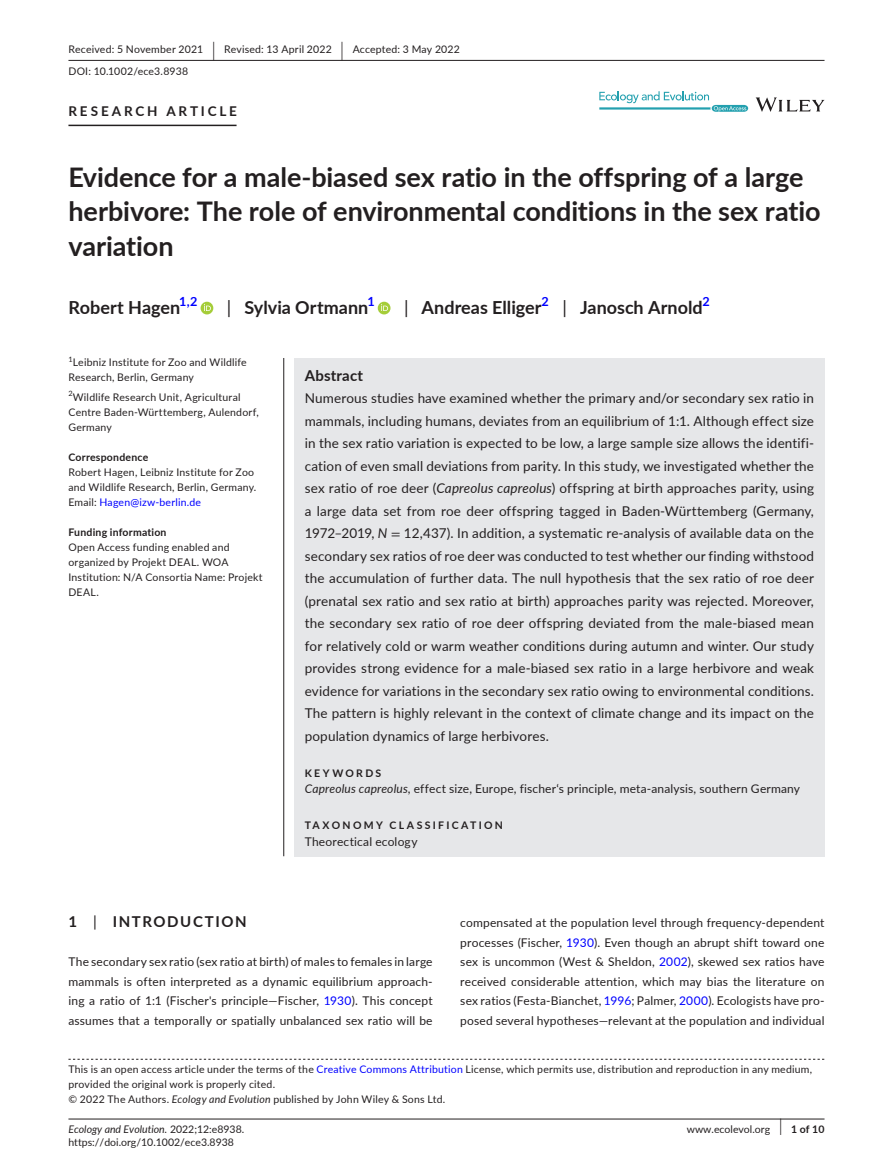
<style>
.page{position:relative;width:893px;height:1174px;background:#fff}
.page>*{position:absolute;margin:0;border:0;box-sizing:border-box;transform-origin:0 0}
.t1{font:700 27px/34.5px "Lato";letter-spacing:-.005em;color:#231f20}
.t2{font:700 18px "Lato";color:#231f20}
.t3{font:700 15px "Lato";letter-spacing:.1em;color:#231f20}
.t4{font:700 15px "Lato";letter-spacing:.015em;color:#231f20}
.t5{font:13.5px/22.5px "Lato";letter-spacing:.01em;color:#231f20;text-align:justify}
.t6{font:700 13.5px "Lato";letter-spacing:.21em;color:#231f20}
.t7{font:700 12.6px "Lato";color:#00f}
.t8{font:12px/19.5px "Lato";letter-spacing:.015em;color:#231f20;text-align:justify}
.t9{font:10.5px/15px "Lato";letter-spacing:.02em;color:#231f20}
.t10{font:10.5px "Lato";color:#231f20}
.t11{font:700 10.5px "Lato";letter-spacing:.02em;color:#231f20}
.t12{font:italic 10.5px "Lato";color:#231f20}
.t13{font:700 10.5px "Lato";letter-spacing:.22em;color:#231f20}
.t14{font:7.35px "Lato";color:#231f20}
.s1{font-size:19.65px}
.s2{font-weight:400}
.s3{color:#00f}
.s4{font-style:italic}
.s5{font-family:"STIX"}
.s6{font-style:normal}
.s7{font-weight:400;font-size:17.4px}
</style>
<div class="page">
<hr style="left:68px;top:1118px;width:756px;height:1px;background:#231f20">
<svg style="left:756px;top:97px;width:68px;height:15px"></svg>
<svg style="left:599px;top:91px;width:149px;height:21px"></svg>
<hr style="left:68px;top:60px;width:756px;height:1px;background:#231f20">
<hr style="left:68px;top:125px;width:169px;height:1px;background:#231f20">
<div style="left:201px;top:302px;width:12px;height:12px;background:#a5cd39;border-radius:50%"></div>
<svg style="left:204px;top:304px;width:7px;height:7px"></svg>
<div style="left:378px;top:302px;width:12px;height:12px;background:#a5cd39;border-radius:50%"></div>
<svg style="left:381px;top:304px;width:7px;height:7px"></svg>
<svg style="left:68px;top:1058px;width:756px;height:1px"></svg>
<div style="left:294px;top:358px;width:530px;height:498px;background:#e6e7e9"></div>
<hr style="left:283px;top:358px;width:1px;height:498px;background:#231f20">
<p class="t9" style="left:68px;top:38px;width:393px;line-height:21.8px">Received: 5 November 2021 <span class="s1">|</span> Revised: 13 April 2022 <span class="s1">|</span> Accepted: 3 May 2022<br>DOI: 10.1002/ece3.8938</p>
<p class="t6" style="left:68px;top:101px;width:170px">RESEARCH ARTICLE</p>
<h1 class="t1" style="left:68px;top:159px;width:754px">Evidence for a male-biased sex ratio in the offspring of a large herbivore: The role of environmental conditions in the sex ratio variation</h1>
<h2 class="t2" style="left:68px;top:295px;width:113px">Robert Hagen</h2>
<p class="t7" style="left:179px;top:292px;width:20px">1,2</p>
<h2 class="t2" style="left:227px;top:295px;width:143px"><span class="s2">|</span> Sylvia Ortmann</h2>
<p class="t7" style="left:367px;top:292px;width:9px">1</p>
<h2 class="t2" style="left:404px;top:295px;width:139px"><span class="s2">|</span> Andreas Elliger</h2>
<p class="t7" style="left:542px;top:292px;width:9px">2</p>
<h2 class="t2" style="left:562px;top:295px;width:142px"><span class="s2">|</span> Janosch Arnold</h2>
<p class="t7" style="left:702px;top:292px;width:9px">2</p>
<p class="t14" style="left:68px;top:354px;width:6px">1</p>
<p class="t9" style="left:68px;top:355px;width:180px;text-indent:4px">Leibniz Institute for Zoo and Wildlife<br>Research, Berlin, Germany</p>
<p class="t14" style="left:68px;top:388px;width:6px">2</p>
<p class="t9" style="left:68px;top:389px;width:192px;text-indent:4px">Wildlife Research Unit, Agricultural<br>Centre Baden-Württemberg, Aulendorf,<br>Germany</p>
<p class="t11" style="left:68px;top:449px;width:81px">Correspondence</p>
<p class="t9" style="left:68px;top:464px;width:189px">Robert Hagen, Leibniz Institute for Zoo and Wildlife Research, Berlin, Germany.<br>Email: <span class="s3">Hagen@izw-berlin.de</span></p>
<p class="t11" style="left:68px;top:524px;width:100px">Funding information</p>
<p class="t9" style="left:68px;top:539px;width:196px">Open Access funding enabled and organized by Projekt DEAL. WOA<br>Institution: N/A Consortia Name: Projekt<br>DEAL.</p>
<p class="t4" style="left:305px;top:364px;width:60px">Abstract</p>
<p class="t5" style="left:305px;top:386px;width:511px">Numerous studies have examined whether the primary and/or secondary sex ratio in mammals, including humans, deviates from an equilibrium of 1:1. Although effect size in the sex ratio variation is expected to be low, a large sample size allows the identifi&shy;cation of even small deviations from parity. In this study, we investigated whether the sex ratio of roe deer (<span class="s4">Capreolus capreolus</span>) offspring at birth approaches parity, using a large data set from roe deer offspring tagged in Baden-Württemberg (Germany, 1972–2019, <span class="s4">N</span> <span class="s5">=</span> 12,437). In addition, a systematic re-analysis of available data on the secondary sex ratios of roe deer was conducted to test whether our finding withstood the accumulation of further data. The null hypothesis that the sex ratio of roe deer (prenatal sex ratio and sex ratio at birth) approaches parity was rejected. Moreover, the secondary sex ratio of roe deer offspring deviated from the male-biased mean for relatively cold or warm weather conditions during autumn and winter. Our study provides strong evidence for a male-biased sex ratio in a large herbivore and weak evidence for variations in the secondary sex ratio owing to environmental conditions.<br>The pattern is highly relevant in the context of climate change and its impact on the population dynamics of large herbivores.</p>
<p class="t13" style="left:305px;top:765px;width:78px">KEYWORDS</p>
<p class="t8" style="left:305px;top:778px;width:497px"><span class="s4">Capreolus capreolus</span>, effect size, Europe, fischer‘s principle, meta-analysis, southern Germany</p>
<p class="t13" style="left:305px;top:817px;width:200px">TAXONOMY CLASSIFICATION</p>
<p class="t8" style="left:305px;top:831px;width:114px">Theorectical ecology</p>
<p class="t3" style="left:68px;top:911px;width:180px">1 <span class="s2">|</span> INTRODUCTION</p>
<p class="t8" style="left:68px;top:951px;width:366px">The secondary sex ratio (sex ratio at birth) of males to females in large mammals is often interpreted as a dynamic equilibrium approach&shy;ing a ratio of 1:1 (Fischer's principle—Fischer, <span class="s3">1930</span>). This concept assumes that a temporally or spatially unbalanced sex ratio will be</p>
<p class="t8" style="left:460px;top:912px;width:366px">compensated at the population level through frequency-dependent processes (Fischer, <span class="s3">1930</span>). Even though an abrupt shift toward one sex is uncommon (West &amp; Sheldon, <span class="s3">2002</span>), skewed sex ratios have received considerable attention, which may bias the literature on sex ratios (Festa-Bianchet, <span class="s3">1996</span>; Palmer, <span class="s3">2000</span>). Ecologists have pro&shy;posed several hypotheses—relevant at the population and individual</p>
<p class="t9" style="left:68px;top:1061px;width:745px">This is an open access article under the terms of the <span class="s3">Creative Commons Attribution</span> License, which permits use, distribution and reproduction in any medium, provided the original work is properly cited.<br>© 2022 The Authors. <span class="s4">Ecology and Evolution</span> published by John Wiley &amp; Sons Ltd.</p>
<p class="t12" style="left:68px;top:1121px;width:177px">Ecology and Evolution. <span class="s6">2022;12:e8938.</span></p>
<p class="t11" style="left:779px;top:1121px;width:46px"><span class="s7">|</span> 1 of 10</p>
<p class="t10" style="left:68px;top:1135px;width:167px">https://doi.org/10.1002/ece3.8938</p>
<p class="t10" style="left:687px;top:1121px;width:85px">www.ecolevol.org</p>
</div>
